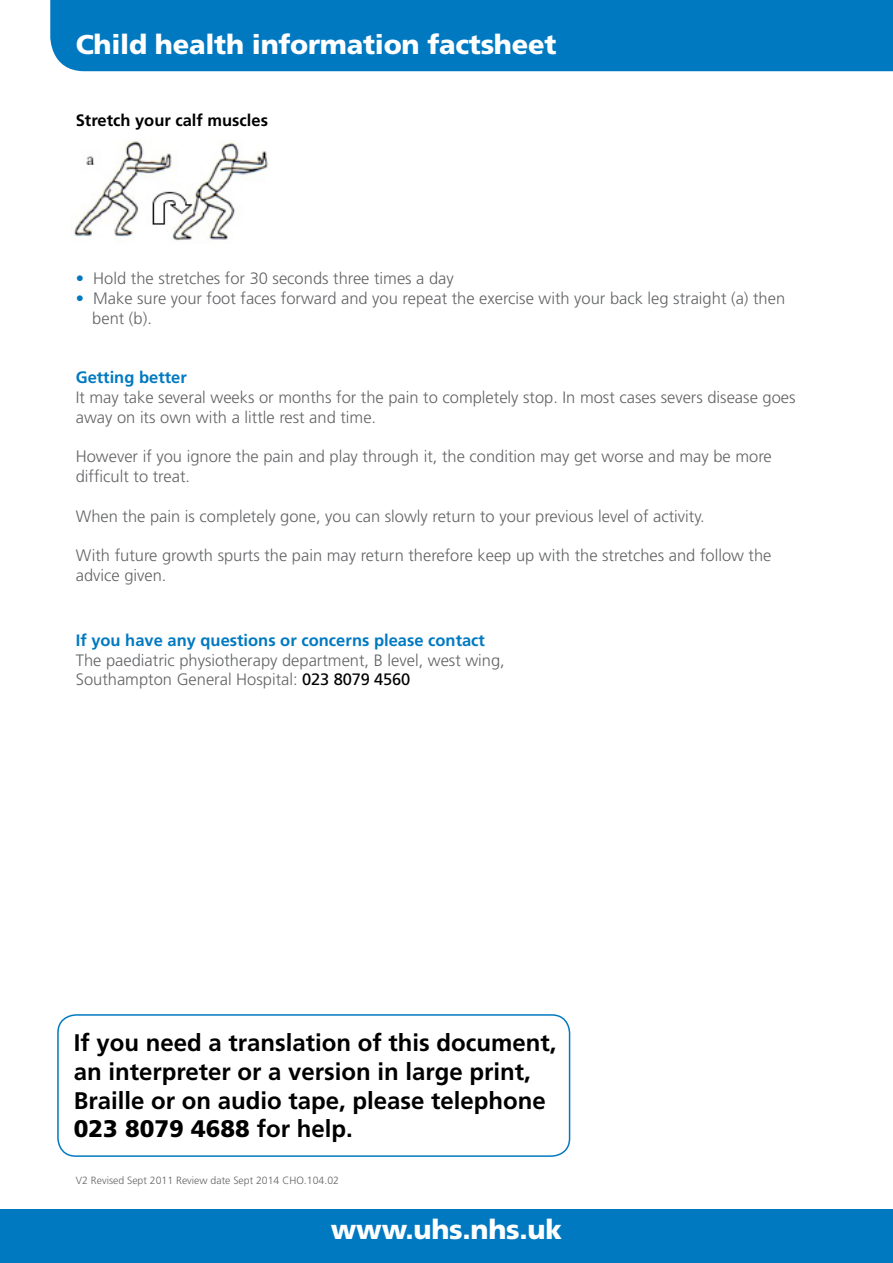
<style>
.page{position:relative;width:893px;height:1263px;background:#fff}
.page>*{position:absolute;margin:0;border:0;box-sizing:border-box;transform-origin:0 0}
.t1{font:900 27.15px "Frutiger";letter-spacing:-.01em;color:#fff}
.t2{font:700 24px/28.8px "Frutiger";color:#000}
.t3{font:300 16.5px/19.8px "Frutiger";color:#636466}
.t4{font:700 16.5px "Frutiger";color:#0079c1}
.t5{font:700 16.5px "Frutiger";color:#000}
.t6{font:300 10.5px "Frutiger";color:#636466}
.s1{color:#0079c1}
.s2{font-weight:400;color:#000}
.s3{font-weight:900}
</style>
<div class="page">
<div style="left:50px;top:0;width:843px;height:71px;background:#0079c1"></div>
<div style="left:0;top:1209px;width:893px;height:54px;background:#0079c1"></div>
<div style="left:57px;top:1014px;width:513px;height:143px;border:2px solid #0079c1;border-radius:18px"></div>
<img style="left:73px;top:140px;width:195px;height:101px">
<h1 class="t1" style="left:76px;top:28px;width:482px">Child health information factsheet</h1>
<p class="t5" style="left:76px;top:110px;width:194px">Stretch your calf muscles</p>
<p class="t3" style="left:76px;top:268px;width:380px"><span class="s1">•</span> Hold the stretches for 30 seconds three times a day</p>
<p class="t3" style="left:92px;top:288px;width:694px;text-indent:-16px"><span class="s1">•</span> Make sure your foot faces forward and you repeat the exercise with your back leg straight (a) then bent (b).</p>
<p class="t4" style="left:76px;top:367px;width:112px">Getting better</p>
<p class="t3" style="left:76px;top:387px;width:721px">It may take several weeks or months for the pain to completely stop. In most cases severs disease goes away on its own with a little rest and time.</p>
<p class="t3" style="left:76px;top:446px;width:697px">However if you ignore the pain and play through it, the condition may get worse and may be more difficult to treat.</p>
<p class="t3" style="left:76px;top:506px;width:630px">When the pain is completely gone, you can slowly return to your previous level of activity.</p>
<p class="t3" style="left:76px;top:545px;width:697px">With future growth spurts the pain may return therefore keep up with the stretches and follow the advice given.</p>
<p class="t4" style="left:76px;top:630px;width:411px">If you have any questions or concerns please contact</p>
<p class="t3" style="left:76px;top:650px;width:431px">The paediatric physiotherapy department, B level, west wing,<br>Southampton General Hospital: <span class="s2">023 8079 4560</span></p>
<h2 class="t2" style="left:74px;top:1028px;width:484px">If you need a translation of this document, an interpreter or a version in large print, Braille or on audio tape, please telephone <span class="s3">023 8079 4688</span> for help.</h2>
<p class="t6" style="left:76px;top:1174px;width:265px">V2 Revised Sept 2011 Review date Sept 2014 CHO.104.02</p>
<h1 class="t1" style="left:331px;top:1213px;width:233px">www.uhs.nhs.uk</h1>
</div>
